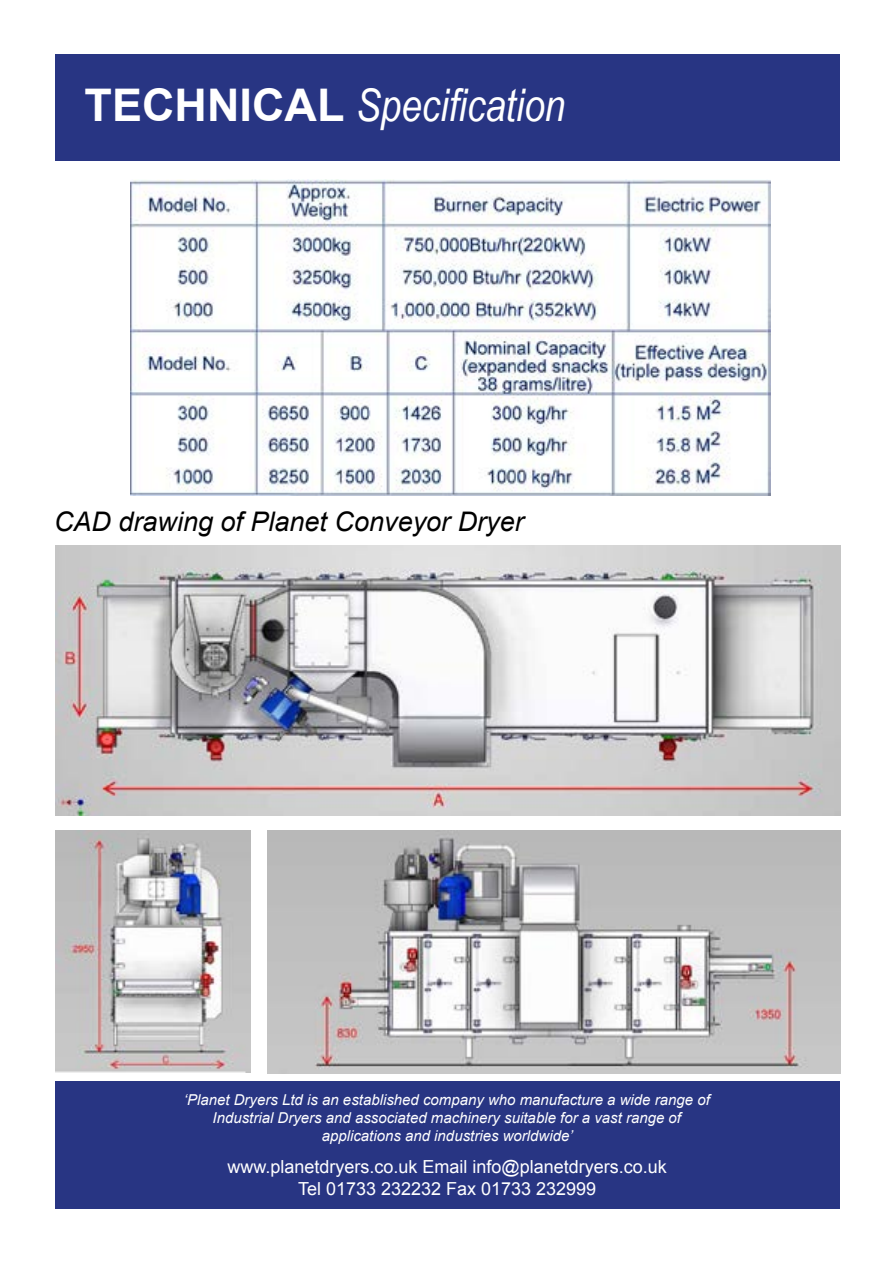
<style>
.page{position:relative;width:893px;height:1263px;background:#fff}
.page>*{position:absolute;margin:0;border:0;box-sizing:border-box;transform-origin:0 0}
.t1{font:italic 45px "Arial Narrow";color:#fff}
.t2{font:italic 27px "Arial";color:#000}
.t3{font:18px/21.6px "Arial";color:#fff;text-align:center}
.t4{font:italic 15px/18px "Arial";color:#fff;text-align:center}
.s1{font-family:"Arial";font-weight:700;font-style:normal}
</style>
<div class="page">
<div style="left:55px;top:54px;width:785px;height:106px;background:#283583"></div>
<div style="left:55px;top:1081px;width:785px;height:128px;background:#283583"></div>
<img style="left:131px;top:179px;width:640px;height:317px">
<img style="left:55px;top:546px;width:785px;height:269px">
<img style="left:55px;top:831px;width:196px;height:241px">
<img style="left:268px;top:831px;width:572px;height:242px">
<h1 class="t1" style="left:85px;top:74px;width:482px"><span class="s1">TECHNICAL</span> Specification</h1>
<h2 class="t2" style="left:54px;top:504px;width:471px">CAD drawing of Planet Conveyor Dryer</h2>
<p class="t4" style="left:184px;top:1091px;width:528px">‘Planet Dryers Ltd is an established company who manufacture a wide range of<br>Industrial Dryers and associated machinery suitable for a vast range of applications and industries worldwide’</p>
<p class="t3" style="left:227px;top:1156px;width:441px">www.planetdryers.co.uk Email info@planetdryers.co.uk<br>Tel 01733 232232 Fax 01733 232999</p>
</div>
